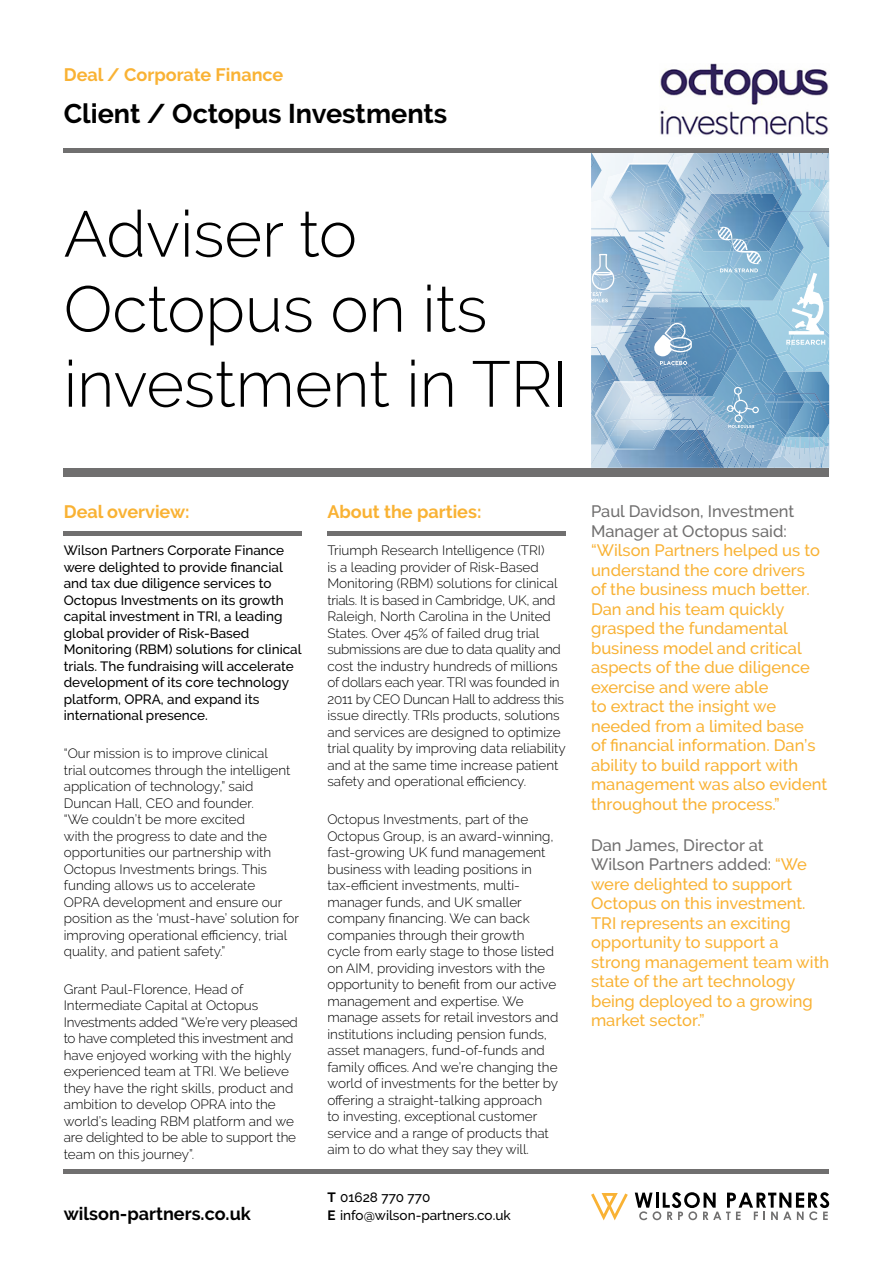
<style>
.page{position:relative;width:893px;height:1263px;background:#fff}
.page>*{position:absolute;margin:0;border:0;box-sizing:border-box;transform-origin:0 0}
.t1{font:300 64.5px/75px "Raleway";color:#000}
.t2{font:700 27px "Raleway";color:#000}
.t3{font:700 18px "Raleway";color:#f9b234}
.t4{font:700 18px "Raleway";color:#000}
.t5{font:500 16.5px/19.5px "Raleway";color:#f9b234}
.t6{font:500 16.5px/19.5px "Raleway";color:#706f6f}
.t7{font:300 13.5px/16.5px "Raleway";color:#000}
.t8{font:500 13.5px/16.5px "Raleway";color:#000}
.s1{font-weight:700}
.s2{color:#706f6f}
</style>
<div class="page">
<div style="left:64px;top:531px;width:238px;height:5px;background:#706f6f"></div>
<svg style="left:635px;top:1192px;width:194px;height:28px"></svg>
<svg style="left:591px;top:1193px;width:37px;height:27px"></svg>
<img style="left:660px;top:64px;width:169px;height:71px">
<div style="left:64px;top:1169px;width:765px;height:5px;background:#706f6f"></div>
<div style="left:64px;top:468px;width:765px;height:8px;background:#706f6f"></div>
<svg style="left:591px;top:153px;width:238px;height:315px;background:#98bbd5"></svg>
<hr style="left:64px;top:149px;width:765px;height:4px;background:#706f6f">
<div style="left:327px;top:531px;width:239px;height:5px;background:#706f6f"></div>
<h3 class="t3" style="left:64px;top:64px;width:221px">Deal / Corporate Finance</h3>
<h2 class="t2" style="left:64px;top:98px;width:385px">Client / Octopus Investments</h2>
<h1 class="t1" style="left:64px;top:196px;width:506px">Adviser to<br>Octopus on its investment in TRI</h1>
<h3 class="t3" style="left:64px;top:501px;width:127px">Deal overview:</h3>
<p class="t8" style="left:64px;top:542px;width:239px">Wilson Partners Corporate Finance were delighted to provide financial and tax due diligence services to Octopus Investments on its growth capital investment in TRI, a leading global provider of Risk-Based Monitoring (RBM) solutions for clinical trials. The fundraising will accelerate development of its core technology platform, OPRA, and expand its international presence.</p>
<p class="t7" style="left:64px;top:745px;width:237px">“Our mission is to improve clinical<br>trial outcomes through the intelligent application of technology,” said Duncan Hall, CEO and founder.<br>“We couldn’t be more excited<br>with the progress to date and the opportunities our partnership with Octopus Investments brings. This funding allows us to accelerate<br>OPRA development and ensure our position as the ‘must-have’ solution for improving operational efficiency, trial quality, and patient safety.”</p>
<p class="t7" style="left:64px;top:981px;width:236px">Grant Paul-Florence, Head of Intermediate Capital at Octopus Investments added “We’re very pleased to have completed this investment and have enjoyed working with the highly experienced team at TRI. We believe they have the right skills, product and ambition to develop OPRA into the world’s leading RBM platform and we are delighted to be able to support the team on this journey”.</p>
<h3 class="t4" style="left:64px;top:1204px;width:189px">wilson-partners.co.uk</h3>
<h3 class="t3" style="left:327px;top:501px;width:156px">About the parties:</h3>
<p class="t7" style="left:327px;top:542px;width:240px">Triumph Research Intelligence (TRI)<br>is a leading provider of Risk-Based Monitoring (RBM) solutions for clinical trials. It is based in Cambridge, UK, and Raleigh, North Carolina in the United States. Over 45% of failed drug trial submissions are due to data quality and cost the industry hundreds of millions of dollars each year. TRI was founded in 2011 by CEO Duncan Hall to address this issue directly. TRIs products, solutions and services are designed to optimize trial quality by improving data reliability and at the same time increase patient safety and operational efficiency.</p>
<p class="t7" style="left:327px;top:811px;width:232px">Octopus Investments, part of the Octopus Group, is an award-winning, fast-growing UK fund management business with leading positions in tax-efficient investments, multi&shy;manager funds, and UK smaller company financing. We can back companies through their growth cycle from early stage to those listed on AIM, providing investors with the opportunity to benefit from our active management and expertise. We manage assets for retail investors and institutions including pension funds, asset managers, fund-of-funds and family offices. And we’re changing the world of investments for the better by offering a straight-talking approach<br>to investing, exceptional customer service and a range of products that aim to do what they say they will.</p>
<p class="t8" style="left:327px;top:1187px;width:185px;line-height:18.8px"><span class="s1">T</span> 01628 770 770<br><span class="s1">E</span> info@wilson-partners.co.uk</p>
<p class="t6" style="left:591px;top:502px;width:205px">Paul Davidson, Investment<br>Manager at Octopus said:</p>
<p class="t5" style="left:591px;top:541px;width:238px">“Wilson Partners helped us to understand the core drivers<br>of the business much better.<br>Dan and his team quickly grasped the fundamental business model and critical aspects of the due diligence exercise and were able<br>to extract the insight we needed from a limited base<br>of financial information. Dan’s ability to build rapport with management was also evident throughout the process.”</p>
<p class="t5" style="left:591px;top:835px;width:240px"><span class="s2">Dan James, Director at<br>Wilson Partners added:</span> “We were delighted to support<br>Octopus on this investment.<br>TRI represents an exciting opportunity to support a strong management team with state of the art technology being deployed to a growing market sector.”</p>
</div>
